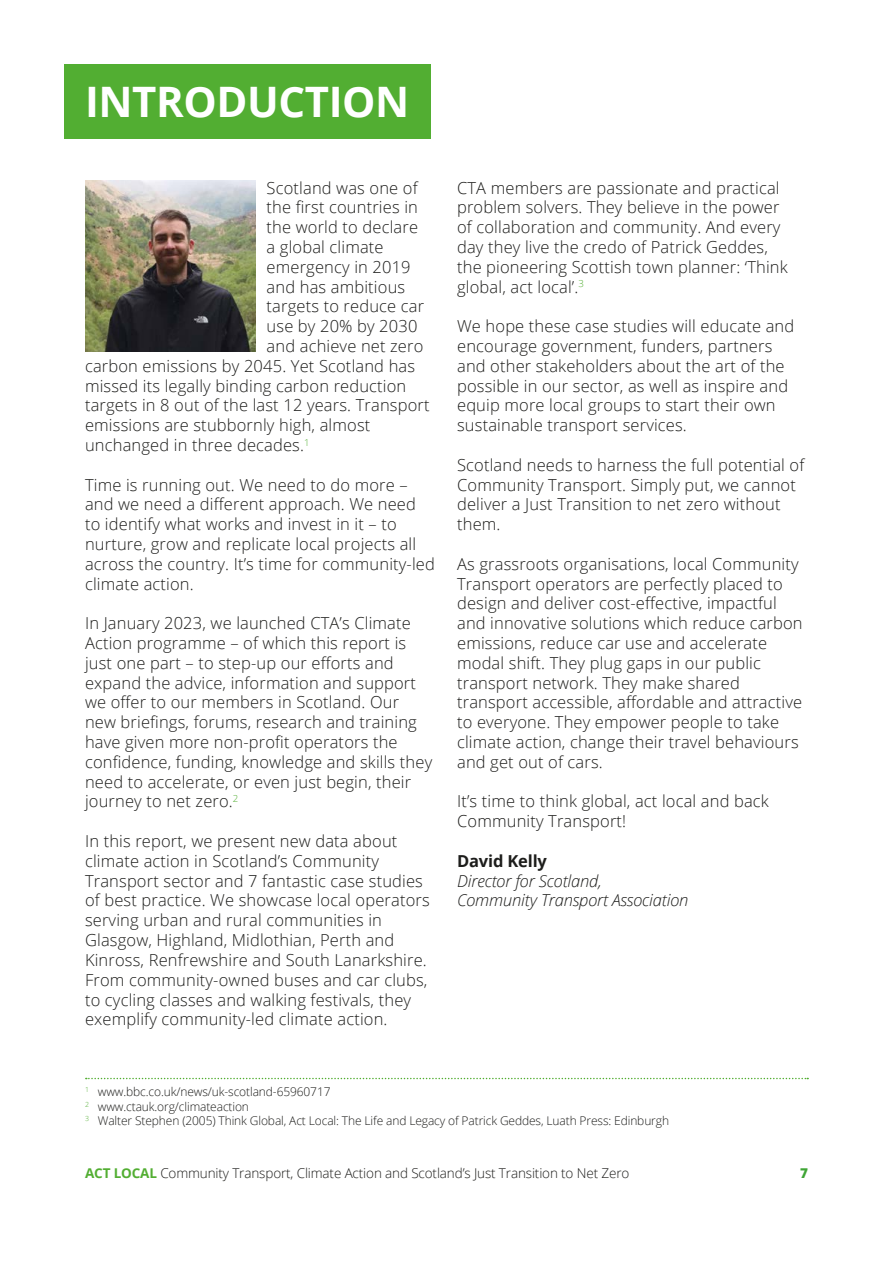
<style>
.page{position:relative;width:893px;height:1263px;background:#fff}
.page>*{position:absolute;margin:0;border:0;box-sizing:border-box;transform-origin:0 0}
.t1{font:700 42px "Open Sans";letter-spacing:-.01em;color:#fff}
.t2{font:300 16.5px/19.8px "Open Sans";letter-spacing:.01em;color:#1d1d1b}
.t3{font:italic 300 16.5px/19.8px "Open Sans";letter-spacing:-.01em;color:#1d1d1b}
.t4{font:700 16.5px "Open Sans";letter-spacing:-.01em;color:#1d1d1b}
.t5{font:300 13.5px "Open Sans";letter-spacing:-.01em;color:#1d1d1b}
.t6{font:800 13.5px "Open Sans";color:#3fa535}
.t7{font:300 12px/14.4px "Open Sans";letter-spacing:-.01em;color:#1d1d1b}
.s1{font-weight:700;color:#52ae32}
</style>
<div class="page">
<div style="left:64px;top:64px;width:367px;height:74px;background:#52ae32"></div>
<img style="left:85px;top:181px;width:171px;height:171px">
<svg style="left:86px;top:1078px;width:722px;height:1px"></svg>
<h1 class="t1" style="left:85px;top:72px;width:326px">INTRODUCTION</h1>
<p class="t2" style="left:267px;top:177px;width:153px">Scotland was one of</p>
<p class="t2" style="left:267px;top:197px;width:153px">the first countries in</p>
<p class="t2" style="left:267px;top:217px;width:153px">the world to declare</p>
<p class="t2" style="left:267px;top:237px;width:119px">a global climate</p>
<p class="t2" style="left:267px;top:256px;width:146px">emergency in 2019</p>
<p class="t2" style="left:267px;top:276px;width:140px">and has ambitious</p>
<p class="t2" style="left:267px;top:296px;width:159px">targets to reduce car</p>
<p class="t2" style="left:267px;top:316px;width:152px">use by 20% by 2030</p>
<p class="t2" style="left:267px;top:336px;width:158px">and achieve net zero</p>
<p class="t2" style="left:85px;top:355px;width:332px">carbon emissions by 2045. Yet Scotland has</p>
<p class="t2" style="left:85px;top:375px;width:323px">missed its legally binding carbon reduction</p>
<p class="t2" style="left:85px;top:395px;width:346px">targets in 8 out of the last 12 years. Transport</p>
<p class="t2" style="left:85px;top:415px;width:287px">emissions are stubbornly high, almost</p>
<p class="t2" style="left:85px;top:435px;width:226px">unchanged in three decades.<sup>1</sup></p>
<p class="t2" style="left:85px;top:474px;width:351px">Time is running out. We need to do more – and we need a different approach. We need to identify what works and invest in it – to nurture, grow and replicate local projects all across the country. It’s time for community-led climate action.</p>
<p class="t2" style="left:85px;top:613px;width:349px">In January 2023, we launched CTA’s Climate Action programme – of which this report is just one part – to step-up our efforts and expand the advice, information and support we offer to our members in Scotland. Our new briefings, forums, research and training have given more non-profit operators the confidence, funding, knowledge and skills they need to accelerate, or even just begin, their journey to net zero.<sup>2</sup></p>
<p class="t2" style="left:85px;top:831px;width:346px">In this report, we present new data about climate action in Scotland’s Community Transport sector and 7 fantastic case studies of best practice. We showcase local operators serving urban and rural communities in Glasgow, Highland, Midlothian, Perth and Kinross, Renfrewshire and South Lanarkshire.<br>From community-owned buses and car clubs, to cycling classes and walking festivals, they exemplify community-led climate action.</p>
<p class="t2" style="left:457px;top:177px;width:332px">CTA members are passionate and practical problem solvers. They believe in the power of collaboration and community. And every day they live the credo of Patrick Geddes, the pioneering Scottish town planner: ‘Think global, act local’.<sup>3</sup></p>
<p class="t2" style="left:457px;top:316px;width:339px">We hope these case studies will educate and encourage government, funders, partners and other stakeholders about the art of the possible in our sector, as well as inspire and equip more local groups to start their own sustainable transport services.</p>
<p class="t2" style="left:457px;top:454px;width:349px">Scotland needs to harness the full potential of Community Transport. Simply put, we cannot deliver a Just Transition to net zero without them.</p>
<p class="t2" style="left:457px;top:553px;width:347px">As grassroots organisations, local Community Transport operators are perfectly placed to design and deliver cost-effective, impactful and innovative solutions which reduce carbon emissions, reduce car use and accelerate modal shift. They plug gaps in our public transport network. They make shared transport accessible, affordable and attractive to everyone. They empower people to take climate action, change their travel behaviours and get out of cars.</p>
<p class="t2" style="left:457px;top:791px;width:313px">It’s time to think global, act local and back<br>Community Transport!</p>
<p class="t4" style="left:457px;top:849px;width:91px">David Kelly</p>
<p class="t3" style="left:457px;top:870px;width:233px">Director for Scotland,<br>Community Transport Association</p>
<p class="t7" style="left:85px;top:1084px;width:585px"><sup>1</sup> www.bbc.co.uk/news/uk-scotland-65960717<br><sup>2</sup> www.ctauk.org/climateaction<br><sup>3</sup> Walter Stephen (2005) Think Global, Act Local: The Life and Legacy of Patrick Geddes, Luath Press: Edinburgh</p>
<p class="t5" style="left:85px;top:1164px;width:546px"><span class="s1">ACT LOCAL</span> Community Transport, Climate Action and Scotland’s Just Transition to Net Zero</p>
<p class="t6" style="left:800px;top:1163px;width:9px">7</p>
</div>
